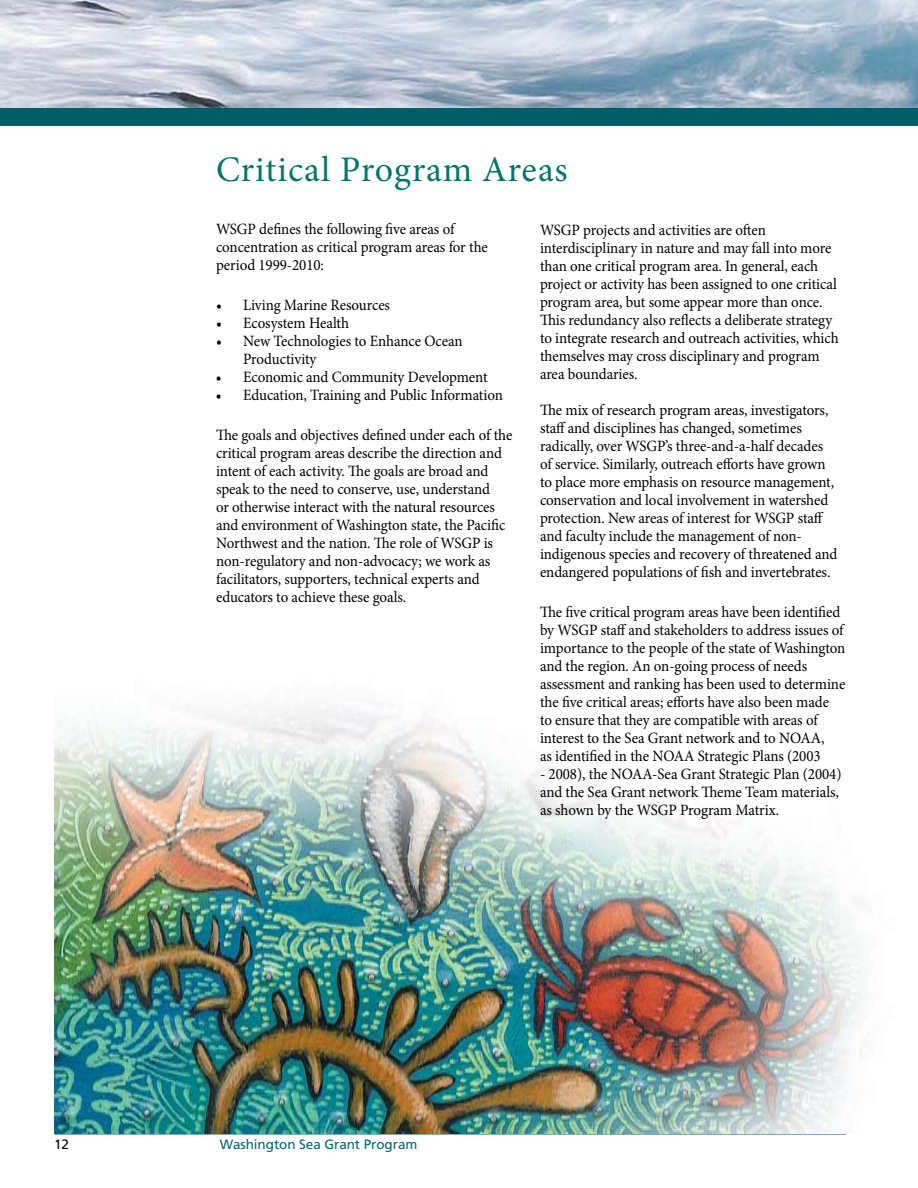
<style>
.page{position:relative;width:918px;height:1188px;background:#fff}
.page>*{position:absolute;margin:0;border:0;box-sizing:border-box;transform-origin:0 0}
.t1{font:36px "Minion Pro";letter-spacing:.025em;color:#00746d}
.t2{font:15.75px/18px "Minion Pro";letter-spacing:-.01em;color:#000;scale:.95 1}
.t3{font:13.5px "Frutiger LT Std";letter-spacing:-.005em;color:#006a71}
.t4{font:13.5px "Frutiger LT Std";color:#000}
</style>
<div class="page">
<div style="left:0;top:108px;width:918px;height:18px;background:#005e68"></div>
<hr style="left:54px;top:1134px;width:792px;height:1px;background:#005e68">
<img style="left:0;top:0;width:918px;height:108px">
<img style="left:54px;top:702px;width:817px;height:432px">
<h1 class="t1" style="left:216px;top:145px;width:353px">Critical Program Areas</h1>
<p class="t2" style="left:216px;top:221px;width:288px">WSGP defines the following five areas of concentration as critical program areas for the period 1999-2010:</p>
<p class="t2" style="left:216px;top:296px;width:185px">• Living Marine Resources</p>
<p class="t2" style="left:216px;top:314px;width:142px">• Ecosystem Health</p>
<p class="t2" style="left:243px;top:332px;width:233px;text-indent:-27px">• New Technologies to Enhance Ocean<br>Productivity</p>
<p class="t2" style="left:216px;top:368px;width:287px">• Economic and Community Development</p>
<p class="t2" style="left:216px;top:386px;width:304px">• Education, Training and Public Information</p>
<p class="t2" style="left:216px;top:426px;width:314px">The goals and objectives defined under each of the critical program areas describe the direction and intent of each activity. The goals are broad and speak to the need to conserve, use, understand<br>or otherwise interact with the natural resources and environment of Washington state, the Pacific Northwest and the nation. The role of WSGP is non-regulatory and non-advocacy; we work as facilitators, supporters, technical experts and educators to achieve these goals.</p>
<p class="t2" style="left:540px;top:221px;width:316px">WSGP projects and activities are often interdisciplinary in nature and may fall into more than one critical program area. In general, each project or activity has been assigned to one critical program area, but some appear more than once.<br>This redundancy also reflects a deliberate strategy to integrate research and outreach activities, which themselves may cross disciplinary and program area boundaries.</p>
<p class="t2" style="left:540px;top:401px;width:315px">The mix of research program areas, investigators, staff and disciplines has changed, sometimes radically, over WSGP’s three-and-a-half decades of service. Similarly, outreach efforts have grown to place more emphasis on resource management, conservation and local involvement in watershed protection. New areas of interest for WSGP staff and faculty include the management of non&shy;indigenous species and recovery of threatened and endangered populations of fish and invertebrates.</p>
<p class="t2" style="left:540px;top:603px;width:323px">The five critical program areas have been identified by WSGP staff and stakeholders to address issues of importance to the people of the state of Washington and the region. An on-going process of needs assessment and ranking has been used to determine the five critical areas; efforts have also been made<br>to ensure that they are compatible with areas of interest to the Sea Grant network and to NOAA,<br>as identified in the NOAA Strategic Plans (2003</p>
<p class="t2" style="left:540px;top:765px;width:319px">- 2008), the NOAA-Sea Grant Strategic Plan (2004) and the Sea Grant network Theme Team materials, as shown by the WSGP Program Matrix.</p>
<p class="t4" style="left:54px;top:1136px;width:16px">12</p>
<p class="t3" style="left:220px;top:1136px;width:199px">Washington Sea Grant Program</p>
</div>
